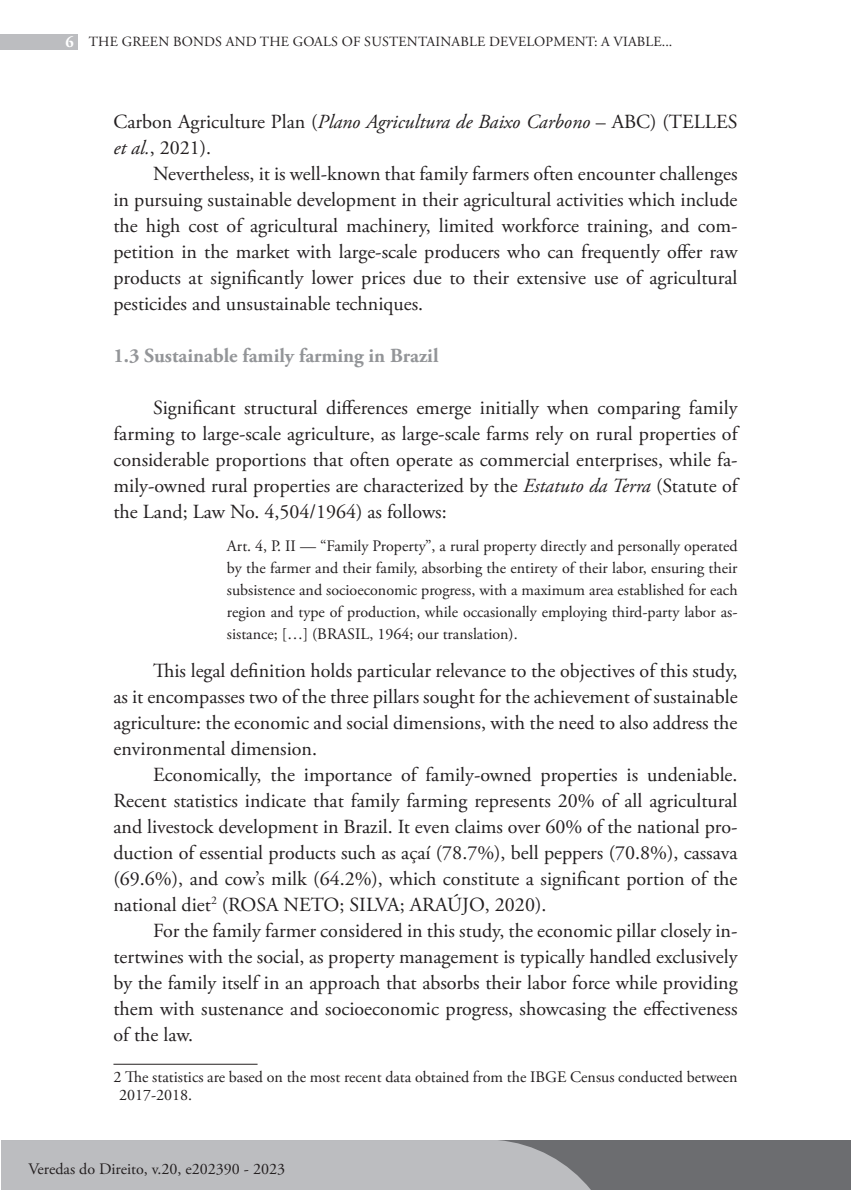
<style>
.page{position:relative;width:851px;height:1191px;background:#fff}
.page>*{position:absolute;margin:0;border:0;box-sizing:border-box;transform-origin:0 0}
.t1{font:20px/26px "Adobe Garamond Pro";color:#231f20;text-align:justify}
.t2{font:700 20px "Adobe Garamond Pro";color:#939598}
.t3{font:16px/22px "Adobe Garamond Pro";color:#231f20;text-align:justify}
.t4{font:14px "Adobe Garamond Pro";letter-spacing:.015em;color:#231f20}
.s1{font-weight:700;font-size:16px;color:#fff}
.s2{font-style:italic}
</style>
<div class="page">
<div style="left:1px;top:1140px;width:849px;height:50px;background:#6c6d70"></div>
<div style="left:0;top:34px;width:77px;height:16px;background:#bcbdc0"></div>
<div style="left:1px;top:1140px;width:590px;height:50px;background:#bcbdc0"></div>
<hr style="left:113px;top:1063px;width:144px;height:1px;background:#231f20">
<p class="t4" style="left:65px;top:34px;width:608px"><span class="s1">6</span> THE GREEN BONDS AND THE GOALS OF SUSTENTAINABLE DEVELOPMENT: A VIABLE...</p>
<p class="t1" style="left:113px;top:109px;width:625px">Carbon Agriculture Plan (<span class="s2">Plano Agricultura de Baixo Carbono</span> – ABC) (TELLES <span class="s2">et al.</span>, 2021).</p>
<p class="t1" style="left:113px;top:161px;width:625px;text-indent:40px">Nevertheless, it is well-known that family farmers often encounter challenges in pursuing sustainable development in their agricultural activities which include the high cost of agricultural machinery, limited workforce training, and com&shy;petition in the market with large-scale producers who can frequently offer raw products at significantly lower prices due to their extensive use of agricultural pesticides and unsustainable techniques.</p>
<p class="t2" style="left:113px;top:344px;width:326px">1.3 Sustainable family farming in Brazil</p>
<p class="t1" style="left:113px;top:395px;width:625px;text-indent:40px">Significant structural differences emerge initially when comparing family farming to large-scale agriculture, as large-scale farms rely on rural properties of considerable proportions that often operate as commercial enterprises, while fa&shy;mily-owned rural properties are characterized by the <span class="s2">Estatuto da Terra</span> (Statute of the Land; Law No. 4,504/1964) as follows:</p>
<p class="t3" style="left:227px;top:536px;width:512px">Art. 4, P. II — “Family Property”, a rural property directly and personally operated by the farmer and their family, absorbing the entirety of their labor, ensuring their subsistence and socioeconomic progress, with a maximum area established for each region and type of production, while occasionally employing third-party labor as&shy;sistance; […] (BRASIL, 1964; our translation).</p>
<p class="t1" style="left:113px;top:658px;width:625px;text-indent:40px">This legal definition holds particular relevance to the objectives of this study, as it encompasses two of the three pillars sought for the achievement of sustainable agriculture: the economic and social dimensions, with the need to also address the environmental dimension.</p>
<p class="t1" style="left:113px;top:762px;width:625px;text-indent:40px">Economically, the importance of family-owned properties is undeniable.<br>Recent statistics indicate that family farming represents 20% of all agricultural and livestock development in Brazil. It even claims over 60% of the national pro&shy;duction of essential products such as açaí (78.7%), bell peppers (70.8%), cassava (69.6%), and cow’s milk (64.2%), which constitute a significant portion of the national diet<sup>2</sup> (ROSA NETO; SILVA; ARAÚJO, 2020).</p>
<p class="t1" style="left:113px;top:918px;width:625px;text-indent:40px">For the family farmer considered in this study, the economic pillar closely in&shy;tertwines with the social, as property management is typically handled exclusively by the family itself in an approach that absorbs their labor force while providing them with sustenance and socioeconomic progress, showcasing the effectiveness of the law.</p>
<p class="t3" style="left:119px;top:1068px;width:619px;line-height:18px;text-indent:-6px">2 The statistics are based on the most recent data obtained from the IBGE Census conducted between<br>2017-2018.</p>
<p class="t3" style="left:28px;top:1158px;width:258px">Veredas do Direito, v.20, e202390 - 2023</p>
</div>
